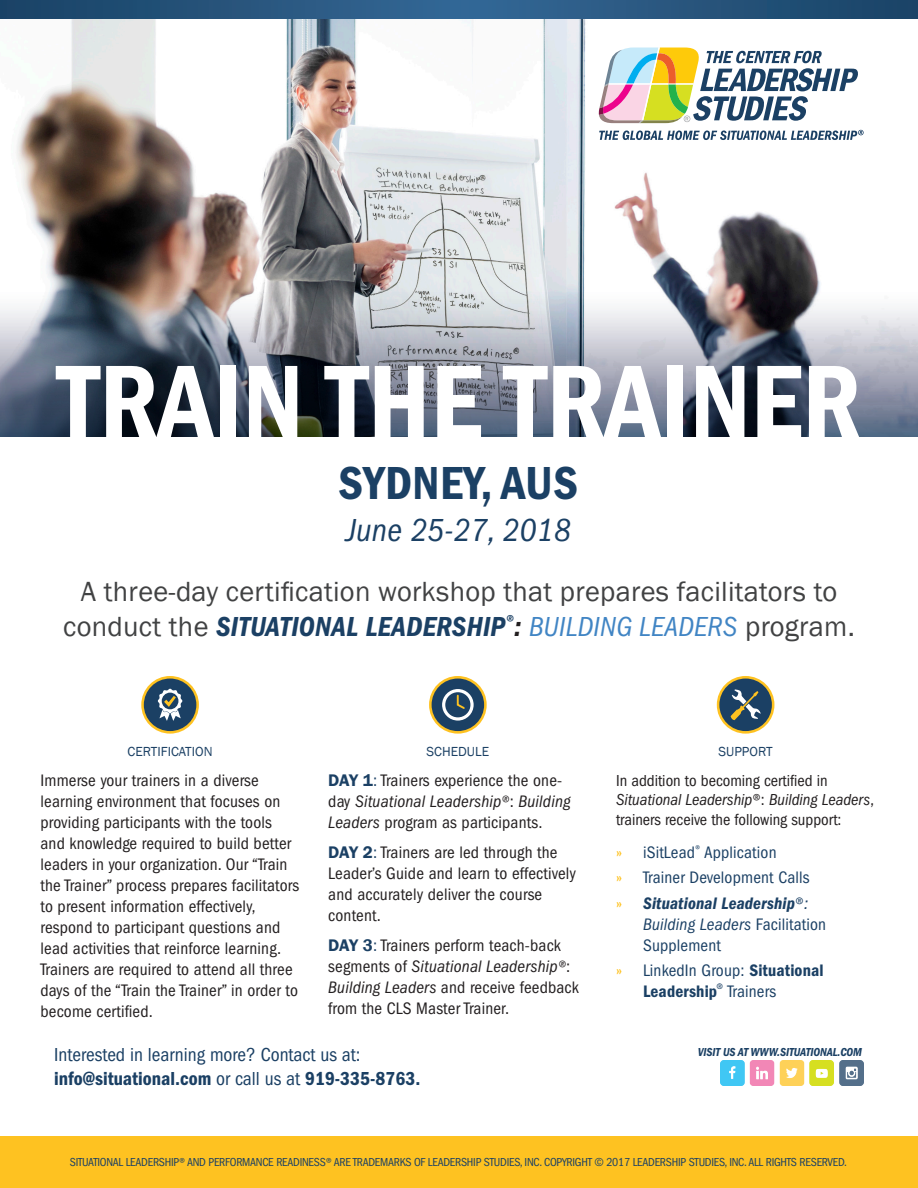
<style>
.page{position:relative;width:918px;height:1188px;background:#fff}
.page>*{position:absolute;margin:0;border:0;box-sizing:border-box;transform-origin:0 0}
.Benefits{font:108px "ITC Franklin Gothic Std Dm Cd";color:#fff}
.body_text{font:48px "ITC Franklin Gothic Std Dm Cd";letter-spacing:.01em;color:#1b4064}
.body_text-2{font:italic condensed 33px "ITC Franklin Gothic Std";letter-spacing:.01em;color:#1b4064}
.body_text-3{font:28.5px/34.2px "Franklin Gothic";letter-spacing:.01em;color:#414243;text-align:center}
.Benefits-2{font:19.5px "ITC Franklin Gothic Std Dm Cd";color:#1b4064}
.Benefits-3{font:condensed 19.5px "ITC Franklin Gothic Std";color:#1b4064}
.body_text-4{font:condensed 17.25px/21px "ITC Franklin Gothic Std";letter-spacing:.01em;color:#231f20}
.Bullet_1{font:condensed 17.25px/21px "ITC Franklin Gothic Std";letter-spacing:.01em;color:#1b4064}
.Benefits-4{font:condensed 16.5px/19.8px "ITC Franklin Gothic Std";color:#231f20}
.t1{font:13.5px "Franklin Gothic";color:#1b4064}
.Benefits-5{font:condensed 12px "ITC Franklin Gothic Std";letter-spacing:-.02em;color:#1b4064}
.Benefits-6{font:12px "ITC Franklin Gothic Std Dm Cd It";letter-spacing:-.01em;color:#1b4064}
.s1{font-family:"ITC Franklin Gothic Std Dm Cd It";color:#1b4064}
.s2{font-family:"ITC Franklin Gothic Std Dm Cd It";color:#231f20}
.s3{font-family:"ITC Franklin Gothic Std";font-style:italic;font-stretch:condensed;color:#4185c4}
.s4{font-family:"Franklin Gothic";font-weight:600;font-stretch:normal;color:#1b4064}
.s5{color:#1b4064}
.s6{font-style:italic}
.s7{font-family:"ITC Franklin Gothic Std";font-stretch:condensed}
.s8{color:#fec221}
.s9{font-family:"ITC Franklin Gothic Std Dm Cd It";font-stretch:normal}
.s10{font-family:"ITC Franklin Gothic Std Dm Cd";font-stretch:normal}
</style>
<div class="page">
<img style="left:0;top:18px;width:918px;height:271px">
<div style="left:0;top:1137px;width:918px;height:51px;background:#fec221"></div>
<img style="left:720px;top:1061px;width:144px;height:24px">
<svg style="left:0;top:289px;width:918px;height:148px"></svg>
<svg style="left:597px;top:48px;width:261px;height:75px"></svg>
<svg style="left:599px;top:130px;width:265px;height:10px"></svg>
<svg style="left:0;top:0;width:918px;height:18px"></svg>
<div style="left:143px;top:677px;width:55px;height:55px;background:#1b4064;border-radius:50%"></div>
<div style="left:141px;top:676px;width:58px;height:58px;border:3px solid #fec221;border-radius:50%"></div>
<svg style="left:158px;top:689px;width:24px;height:32px"></svg>
<div style="left:430px;top:677px;width:55px;height:55px;background:#1b4064;border-radius:50%"></div>
<div style="left:429px;top:676px;width:58px;height:58px;border:3px solid #fec221;border-radius:50%"></div>
<svg style="left:442px;top:689px;width:32px;height:32px"></svg>
<div style="left:718px;top:677px;width:55px;height:55px;background:#1b4064;border-radius:50%"></div>
<div style="left:717px;top:676px;width:57px;height:58px;border:3px solid #fec221;border-radius:50%"></div>
<svg style="left:731px;top:689px;width:30px;height:31px"></svg>
<p class="Benefits" style="left:57px;top:340px;width:805px">TRAIN THE TRAINER</p>
<p class="body_text" style="left:338px;top:456px;width:241px">SYDNEY, AUS</p>
<p class="body_text-2" style="left:345px;top:511px;width:227px">June 25-27, 2018</p>
<p class="body_text-3" style="left:63px;top:575px;width:793px">A three-day certification workshop that prepares facilitators to conduct the <span class="s1">SITUATIONAL LEADERSHIP</span><sup>®</sup><span class="s2">:</span> <span class="s3">BUILDING LEADERS</span> program.</p>
<p class="t1" style="left:128px;top:744px;width:86px">CERTIFICATION</p>
<p class="t1" style="left:427px;top:744px;width:64px">SCHEDULE</p>
<p class="t1" style="left:719px;top:744px;width:56px">SUPPORT</p>
<p class="body_text-4" style="left:40px;top:770px;width:260px">Immerse your trainers in a diverse learning environment that focuses on providing participants with the tools and knowledge required to build better leaders in your organization. Our “Train the Trainer” process prepares facilitators to present information effectively, respond to participant questions and lead activities that reinforce learning.<br>Trainers are required to attend all three days of the “Train the Trainer” in order to become certified.</p>
<p class="body_text-4" style="left:328px;top:770px;width:244px"><span class="s4">DAY 1</span><span class="s5">:</span> Trainers experience the one&shy;day <span class="s6">Situational Leadership®</span>: <span class="s6">Building<br>Leaders</span> program as participants.</p>
<p class="body_text-4" style="left:328px;top:842px;width:249px"><span class="s4">DAY 2</span><span class="s5">:</span> Trainers are led through the<br>Leader’s Guide and learn to effectively and accurately deliver the course content.</p>
<p class="body_text-4" style="left:328px;top:935px;width:252px"><span class="s4">DAY 3</span><span class="s5">:</span> Trainers perform teach-back segments of <span class="s6">Situational Leadership®</span>:<br><span class="s6">Building Leaders</span> and receive feedback from the CLS Master Trainer.</p>
<p class="Benefits-3" style="left:54px;top:1044px;width:308px">Interested in learning more? Contact us at:</p>
<p class="Benefits-2" style="left:54px;top:1067px;width:368px">info@situational.com <span class="s7">or call us at</span> 919-335-8763.</p>
<p class="Benefits-4" style="left:616px;top:770px;width:260px">In addition to becoming certified in<br><span class="s6">Situational Leadership</span>®: <span class="s6">Building Leaders</span>, trainers receive the following support:</p>
<p class="Bullet_1" style="left:616px;top:842px;width:162px"><span class="s8">»</span> iSitLead<sup>®</sup> Application</p>
<p class="Bullet_1" style="left:616px;top:867px;width:195px"><span class="s8">»</span> Trainer Development Calls</p>
<p class="Bullet_1" style="left:643px;top:893px;width:185px;text-indent:-27px"><span class="s8">»</span> <span class="s9">Situational Leadership</span>®<span class="s6">:<br>Building Leaders</span> Facilitation<br>Supplement</p>
<p class="Bullet_1" style="left:643px;top:960px;width:182px;text-indent:-27px"><span class="s8">»</span> LinkedIn Group: <span class="s10">Situational<br>Leadership</span><sup>®</sup> Trainers</p>
<p class="Benefits-6" style="left:698px;top:1045px;width:166px">VISIT US AT WWW.SITUATIONAL.COM</p>
<p class="Benefits-5" style="left:70px;top:1155px;width:778px">SITUATIONAL LEADERSHIP® AND PERFORMANCE READINESS® ARE TRADEMARKS OF LEADERSHIP STUDIES, INC. COPYRIGHT © 2017 LEADERSHIP STUDIES, INC. ALL RIGHTS RESERVED.</p>
</div>
